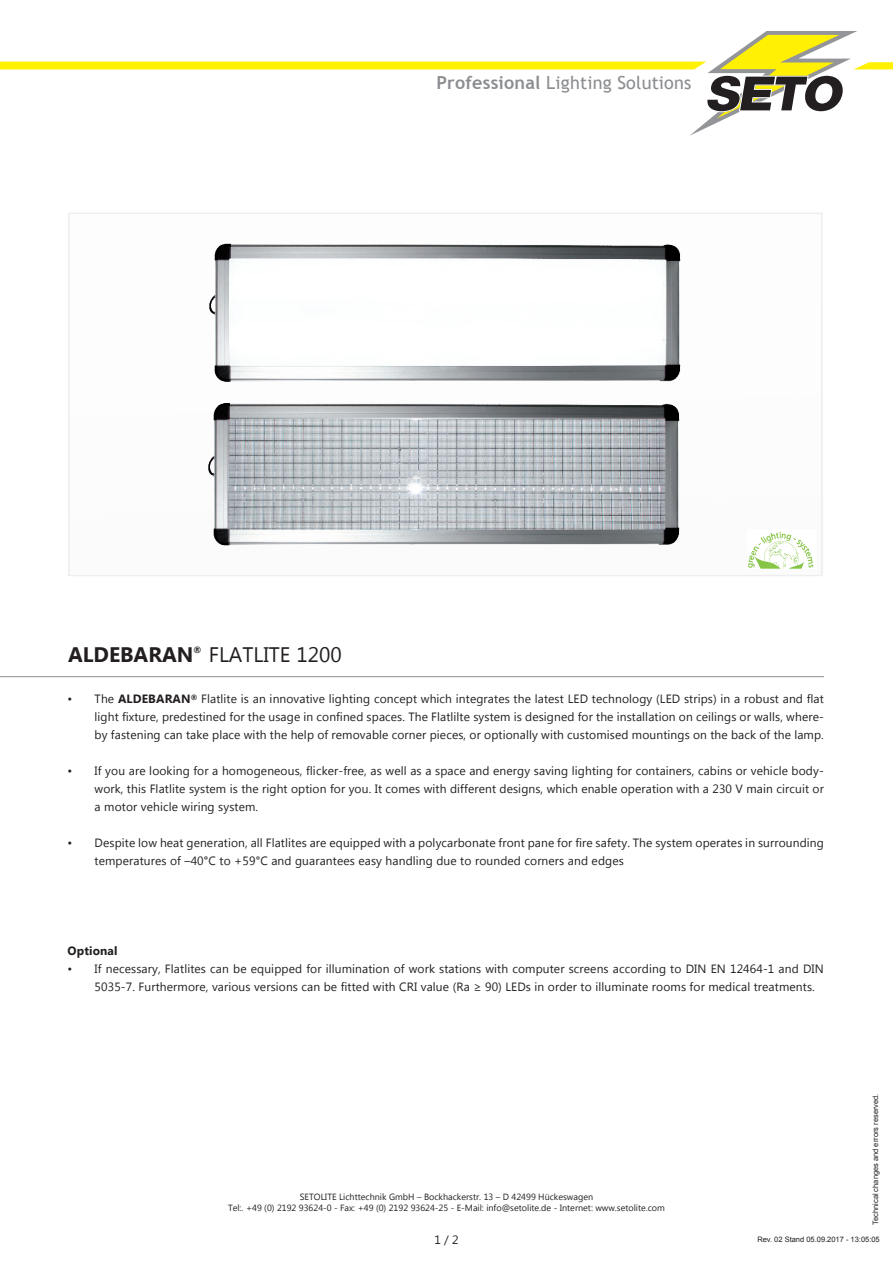
<style>
.page{position:relative;width:893px;height:1263px;background:#fff}
.page>*{position:absolute;margin:0;border:0;box-sizing:border-box;transform-origin:0 0}
.t1{font:21px "Lao UI";color:#231f20}
.t2{font:700 21px "Lao UI";color:#231f20}
.t3{font:18px "Trebuchet MS";letter-spacing:.01em;color:#8b8d90}
.t4{font:12px/18px "Lao UI";letter-spacing:.01em;color:#231f20;text-align:justify}
.t5{font:700 12px "Lao UI";letter-spacing:.01em;color:#231f20}
.t6{font:9px/10.8px "Lao UI";color:#231f20;text-align:center}
.t7{font:700 9px "Lao UI";color:#231f20}
.t8{font:7.5px "Arial";color:#231f20}
.s1{font-weight:700}
</style>
<div class="page">
<svg style="left:0;top:31px;width:893px;height:105px"></svg>
<div style="left:68px;top:213px;width:754px;height:363px;border:2px solid #eeeeef"></div>
<hr style="left:0;top:676px;width:824px;height:1px;background:#939598">
<img style="left:748px;top:531px;width:66px;height:37px">
<img style="left:209px;top:243px;width:472px;height:139px">
<img style="left:208px;top:403px;width:472px;height:143px">
<h2 class="t3" style="left:436px;top:72px;width:257px"><span class="s1">Professional</span> Lighting Solutions</h2>
<h1 class="t2" style="left:68px;top:640px;width:127px">ALDEBARAN</h1>
<p class="t7" style="left:193px;top:643px;width:9px">®</p>
<h1 class="t1" style="left:209px;top:640px;width:134px">FLATLITE 1200</h1>
<p class="t4" style="left:95px;top:689px;width:731px;text-indent:-27px">• The <span class="s1">ALDEBARAN</span><sup>®</sup> Flatlite is an innovative lighting concept which integrates the latest LED technology (LED strips) in a robust and flat light fixture, predestined for the usage in confined spaces. The Flatlilte system is designed for the installation on ceilings or walls, where&shy;by fastening can take place with the help of removable corner pieces, or optionally with customised mountings on the back of the lamp.</p>
<p class="t4" style="left:95px;top:761px;width:731px;text-indent:-27px">• If you are looking for a homogeneous, flicker-free, as well as a space and energy saving lighting for containers, cabins or vehicle body&shy;work, this Flatlite system is the right option for you. It comes with different designs, which enable operation with a 230 V main circuit or a motor vehicle wiring system.</p>
<p class="t4" style="left:95px;top:833px;width:731px;text-indent:-27px">• Despite low heat generation, all Flatlites are equipped with a polycarbonate front pane for fire safety. The system operates in surrounding temperatures of –40°C to +59°C and guarantees easy handling due to rounded corners and edges</p>
<p class="t5" style="left:68px;top:943px;width:51px">Optional</p>
<p class="t4" style="left:95px;top:959px;width:731px;text-indent:-27px">• If necessary, Flatlites can be equipped for illumination of work stations with computer screens according to DIN EN 12464-1 and DIN<br>5035-7. Furthermore, various versions can be fitted with CRI value (Ra ≥ 90) LEDs in order to illuminate rooms for medical treatments.</p>
<p class="t6" style="left:228px;top:1191px;width:438px">SETOLITE Lichttechnik GmbH – Bockhackerstr. 13 – D 42499 Hückeswagen<br>Tel:. +49 (0) 2192 93624-0 - Fax: +49 (0) 2192 93624-25 - E-Mail: info@setolite.de - Internet: www.setolite.com</p>
<p class="t8" style="left:871px;top:1225px;width:133px;rotate:-90deg">Technical changes and errors reserved.</p>
<p class="t4" style="left:434px;top:1230px;width:26px">1 / 2</p>
<p class="t8" style="left:757px;top:1234px;width:124px">Rev. 02 Stand 05.09.2017 - 13:05:05</p>
</div>
